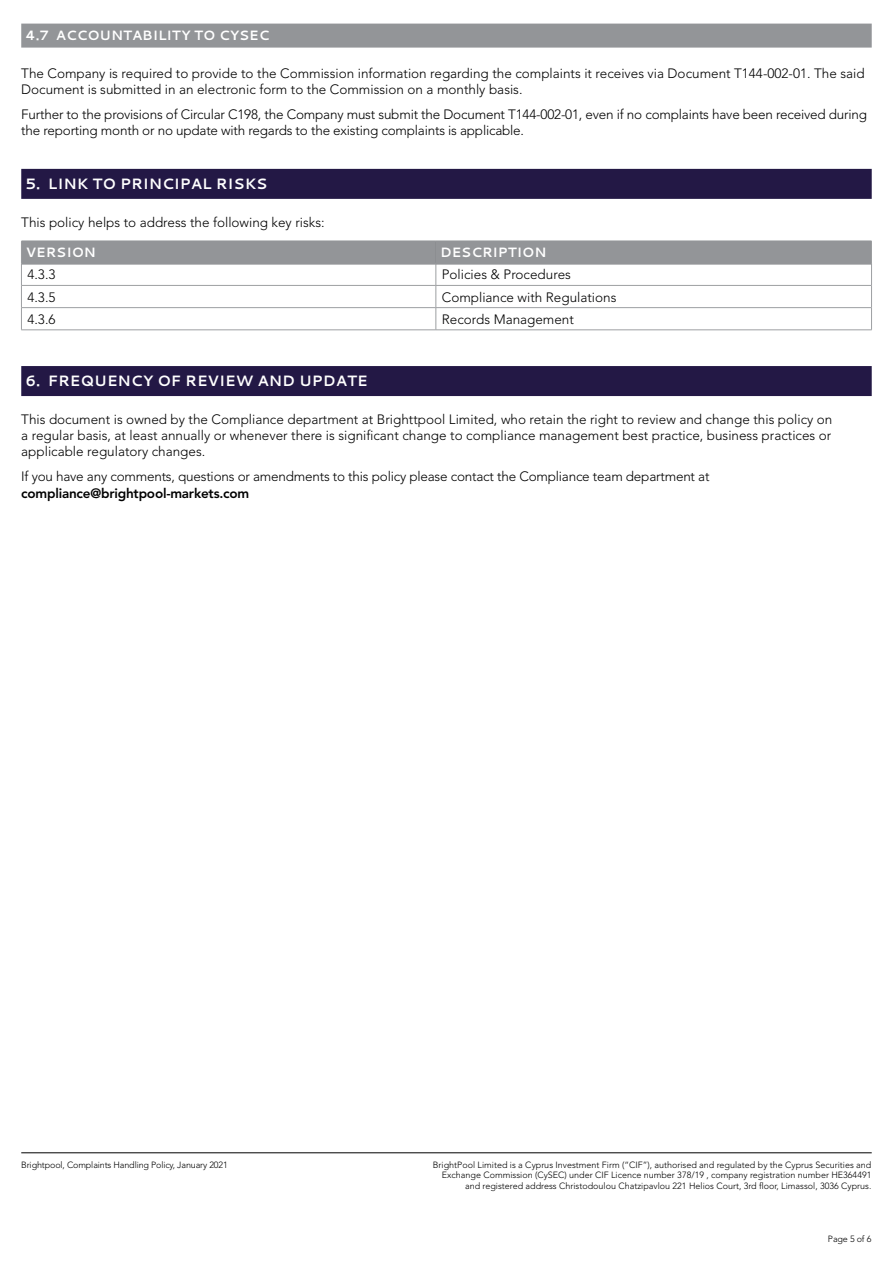
<style>
.page{position:relative;width:893px;height:1263px;background:#fff}
.page>*{position:absolute;margin:0;border:0;box-sizing:border-box;transform-origin:0 0}
.t1{font:700 15px "Cantarell";color:#fff}
.t2{font:300 13.5px/16.2px "Avenir LT Std";color:#000}
.t3{font:700 13.5px "Cantarell";color:#fff}
.t4{font:800 13.5px "Avenir LT Std";letter-spacing:-.015em;color:#000}
.t5{font:300 9px/10.5px "Avenir LT Std";color:#000;text-align:right}
</style>
<div class="page">
<hr style="left:21px;top:1152px;width:851px;height:1px;background:#000">
<div style="left:21px;top:24px;width:851px;height:24px;background:#939598"></div>
<div style="left:21px;top:169px;width:851px;height:30px;background:#231845"></div>
<div style="left:21px;top:366px;width:851px;height:30px;background:#231845"></div>
<svg style="left:21px;top:241px;width:851px;height:89px"></svg>
<hr style="left:21px;top:330px;width:415px;height:1px;background:#9d9fa2">
<hr style="left:436px;top:330px;width:436px;height:1px;background:#9d9fa2">
<div style="left:22px;top:241px;width:414px;height:24px;background:#939598"></div>
<div style="left:436px;top:241px;width:435px;height:24px;background:#939598"></div>
<p class="t3" style="left:26px;top:26px;width:245px">4.7 ACCOUNTABILITY TO CYSEC</p>
<p class="t2" style="left:21px;top:65px;width:845px">The Company is required to provide to the Commission information regarding the complaints it receives via Document T144-002-01. The said<br>Document is submitted in an electronic form to the Commission on a monthly basis.</p>
<p class="t2" style="left:21px;top:106px;width:847px">Further to the provisions of Circular C198, the Company must submit the Document T144-002-01, even if no complaints have been received during the reporting month or no update with regards to the existing complaints is applicable.</p>
<p class="t1" style="left:26px;top:173px;width:243px">5. LINK TO PRINCIPAL RISKS</p>
<p class="t2" style="left:21px;top:214px;width:305px">This policy helps to address the following key risks:</p>
<p class="t3" style="left:26px;top:243px;width:72px">VERSION</p>
<p class="t3" style="left:440px;top:243px;width:108px">DESCRIPTION</p>
<p class="t2" style="left:27px;top:267px;width:30px">4.3.3</p>
<p class="t2" style="left:442px;top:267px;width:131px">Policies &amp; Procedures</p>
<p class="t2" style="left:27px;top:289px;width:30px">4.3.5</p>
<p class="t2" style="left:442px;top:289px;width:176px">Compliance with Regulations</p>
<p class="t2" style="left:27px;top:311px;width:30px">4.3.6</p>
<p class="t2" style="left:442px;top:311px;width:134px">Records Management</p>
<p class="t1" style="left:26px;top:370px;width:344px">6. FREQUENCY OF REVIEW AND UPDATE</p>
<p class="t2" style="left:21px;top:411px;width:813px;text-align:justify">This document is owned by the Compliance department at Brighttpool Limited, who retain the right to review and change this policy on a regular basis, at least annually or whenever there is significant change to compliance management best practice, business practices or applicable regulatory changes.</p>
<p class="t2" style="left:21px;top:468px;width:690px">If you have any comments, questions or amendments to this policy please contact the Compliance team department at</p>
<p class="t4" style="left:21px;top:485px;width:230px">compliance@brightpool-markets.com</p>
<p class="t5" style="left:21px;top:1159px;width:208px">Brightpool, Complaints Handling Policy, January 2021</p>
<p class="t5" style="left:433px;top:1159px;width:440px">BrightPool Limited is a Cyprus Investment Firm (“CIF”), authorised and regulated by the Cyprus Securities and<br>Exchange Commission (CySEC) under CIF Licence number 378/19 , company registration number HE364491 and registered address Christodoulou Chatzipavlou 221 Helios Court, 3rd floor, Limassol, 3036 Cyprus.</p>
<p class="t5" style="left:828px;top:1233px;width:45px">Page 5 of 6</p>
</div>
